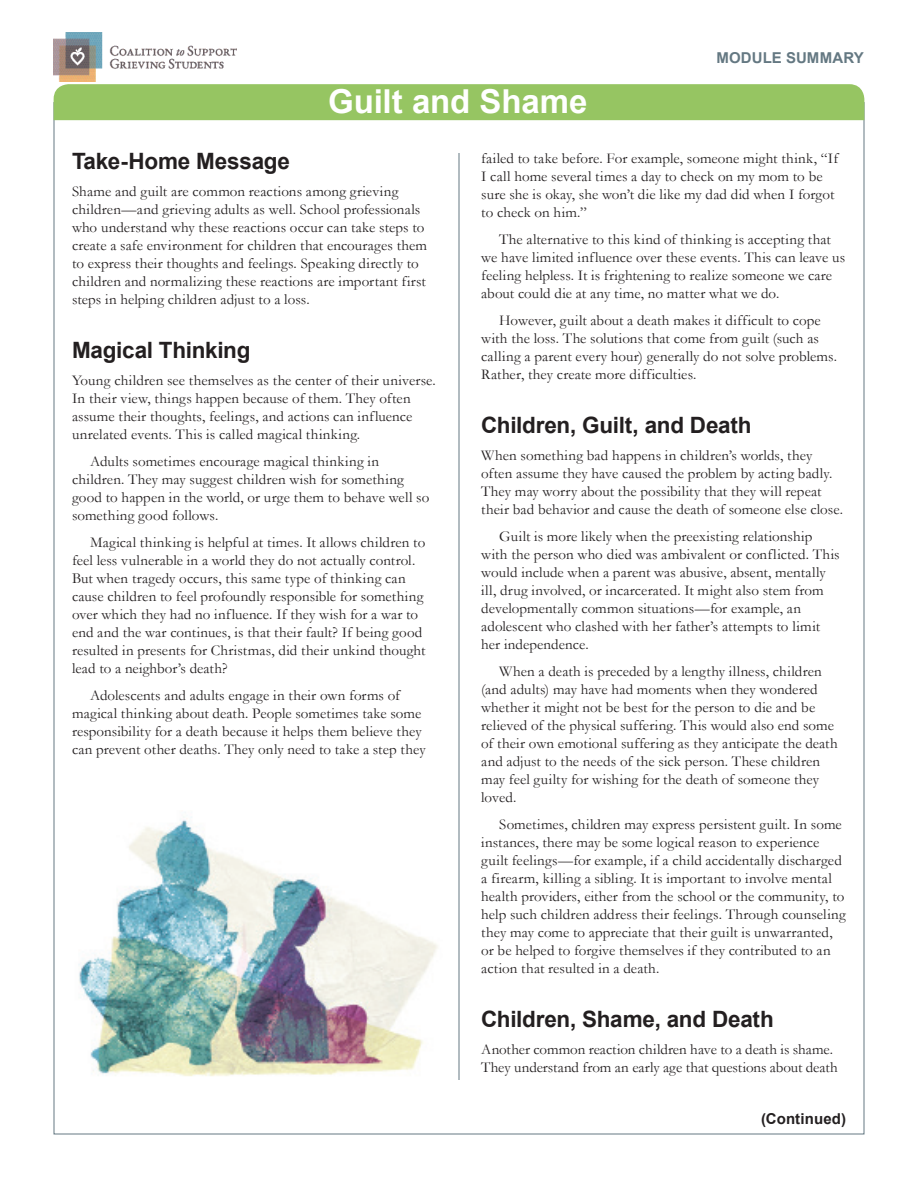
<style>
.page{position:relative;width:918px;height:1188px;background:#fff}
.page>*{position:absolute;margin:0;border:0;box-sizing:border-box;transform-origin:0 0}
.t1{font:700 33px "Arial";letter-spacing:-.005em;color:#fff}
.t2{font:700 22.5px "Arial";letter-spacing:-.01em;color:#231f20}
.t3{font:15px/18px "Garamond";letter-spacing:.005em;color:#231f20}
.t4{font:700 15px "Arial";letter-spacing:.01em;color:#647882}
.t5{font:700 15px "Arial";letter-spacing:.005em;color:#231f20}
</style>
<div class="page">
<img style="left:54px;top:32px;width:182px;height:50px">
<hr style="left:459px;top:153px;width:1px;height:927px;background:#647882">
<div style="left:54px;top:84px;width:810px;height:36px;background:#96c562"></div>
<img style="left:78px;top:817px;width:360px;height:260px">
<h1 class="t1" style="left:328px;top:89px;width:261px">Guilt and Shame</h1>
<p class="t4" style="left:716px;top:52px;width:149px">MODULE SUMMARY</p>
<h2 class="t2" style="left:72px;top:153px;width:220px">Take-Home Message</h2>
<p class="t3" style="left:72px;top:184px;width:357px">Shame and guilt are common reactions among grieving children—and grieving adults as well. School professionals who understand why these reactions occur can take steps to create a safe environment for children that encourages them to express their thoughts and feelings. Speaking directly to children and normalizing these reactions are important first steps in helping children adjust to a loss.</p>
<h2 class="t2" style="left:72px;top:342px;width:180px">Magical Thinking</h2>
<p class="t3" style="left:72px;top:373px;width:365px">Young children see themselves as the center of their universe.<br>In their view, things happen because of them. They often assume their thoughts, feelings, and actions can influence unrelated events. This is called magical thinking.</p>
<p class="t3" style="left:72px;top:454px;width:359px;text-indent:18px">Adults sometimes encourage magical thinking in children. They may suggest children wish for something good to happen in the world, or urge them to behave well so something good follows.</p>
<p class="t3" style="left:72px;top:535px;width:355px;text-indent:18px">Magical thinking is helpful at times. It allows children to feel less vulnerable in a world they do not actually control.<br>But when tragedy occurs, this same type of thinking can cause children to feel profoundly responsible for something over which they had no influence. If they wish for a war to end and the war continues, is that their fault? If being good resulted in presents for Christmas, did their unkind thought lead to a neighbor’s death?</p>
<p class="t3" style="left:72px;top:688px;width:355px;text-align:center">Adolescents and adults engage in their own forms of magical thinking about death. People sometimes take some responsibility for a death because it helps them believe they can prevent other deaths. They only need to take a step they</p>
<p class="t3" style="left:481px;top:151px;width:358px">failed to take before. For example, someone might think, “If I call home several times a day to check on my mom to be sure she is okay, she won’t die like my dad did when I forgot to check on him.”</p>
<p class="t3" style="left:481px;top:232px;width:365px;text-indent:18px">The alternative to this kind of thinking is accepting that we have limited influence over these events. This can leave us feeling helpless. It is frightening to realize someone we care about could die at any time, no matter what we do.</p>
<p class="t3" style="left:481px;top:313px;width:357px;text-indent:18px">However, guilt about a death makes it difficult to cope with the loss. The solutions that come from guilt (such as calling a parent every hour) generally do not solve problems.<br>Rather, they create more difficulties.</p>
<h2 class="t2" style="left:481px;top:416px;width:272px">Children, Guilt, and Death</h2>
<p class="t3" style="left:481px;top:448px;width:363px">When something bad happens in children’s worlds, they often assume they have caused the problem by acting badly.<br>They may worry about the possibility that they will repeat their bad behavior and cause the death of someone else close.</p>
<p class="t3" style="left:481px;top:529px;width:360px;text-indent:18px">Guilt is more likely when the preexisting relationship with the person who died was ambivalent or conflicted. This would include when a parent was abusive, absent, mentally ill, drug involved, or incarcerated. It might also stem from developmentally common situations—for example, an adolescent who clashed with her father’s attempts to limit her independence.</p>
<p class="t3" style="left:481px;top:664px;width:358px;text-indent:18px">When a death is preceded by a lengthy illness, children (and adults) may have had moments when they wondered whether it might not be best for the person to die and be relieved of the physical suffering. This would also end some of their own emotional suffering as they anticipate the death and adjust to the needs of the sick person. These children may feel guilty for wishing for the death of someone they loved.</p>
<p class="t3" style="left:481px;top:817px;width:366px;text-indent:18px">Sometimes, children may express persistent guilt. In some instances, there may be some logical reason to experience guilt feelings—for example, if a child accidentally discharged a firearm, killing a sibling. It is important to involve mental health providers, either from the school or the community, to help such children address their feelings. Through counseling they may come to appreciate that their guilt is unwarranted, or be helped to forgive themselves if they contributed to an action that resulted in a death.</p>
<h2 class="t2" style="left:481px;top:1010px;width:294px">Children, Shame, and Death</h2>
<p class="t3" style="left:481px;top:1042px;width:358px">Another common reaction children have to a death is shame.<br>They understand from an early age that questions about death</p>
<p class="t5" style="left:761px;top:1113px;width:86px">(Continued)</p>
</div>
